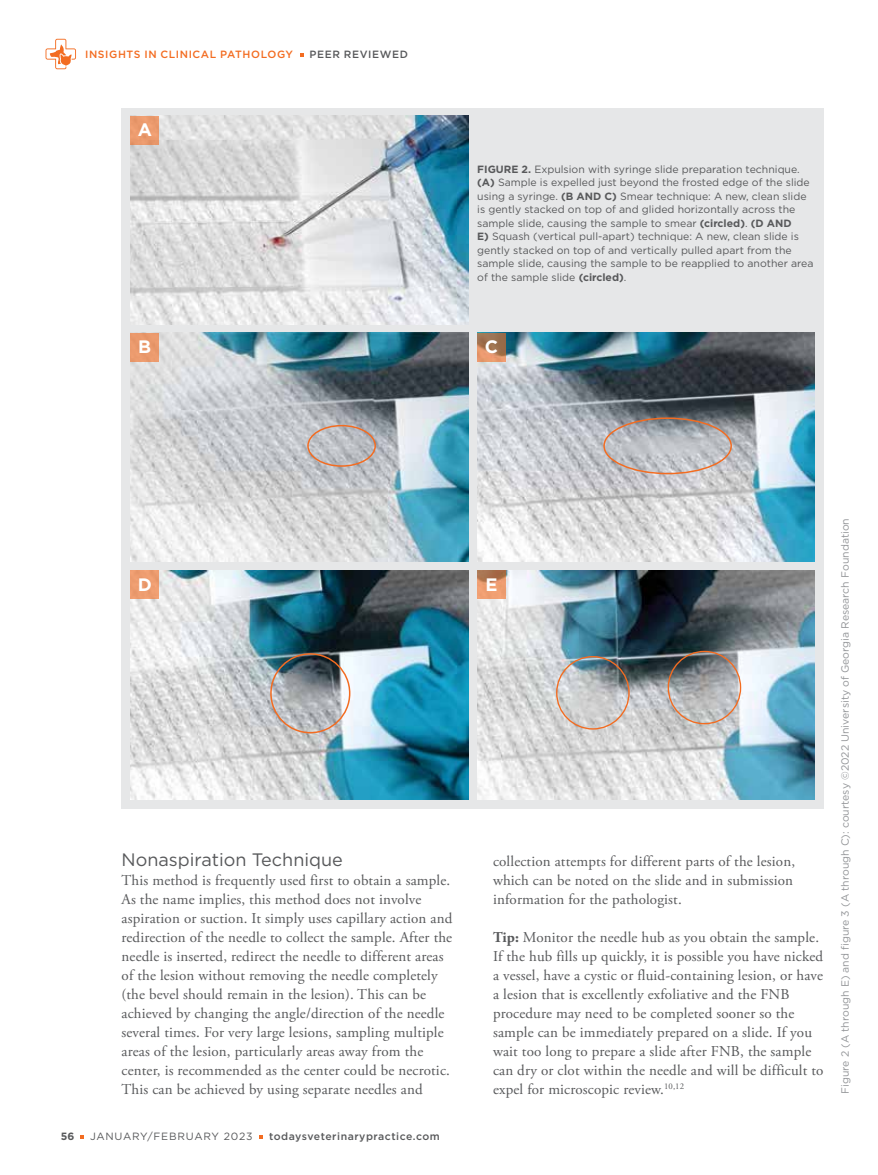
<style>
.page{position:relative;width:878px;height:1175px;background:#fff}
.page>*{position:absolute;margin:0;border:0;box-sizing:border-box;transform-origin:0 0}
.t1{font:18px "Gotham";color:#58595b}
.t2{font:700 18px "Gotham";color:#fff}
.t3{font:15px/18.9px "Adobe Garamond Pro";letter-spacing:.01em;color:#58595b}
.t4{font:10.5px/13.5px "Gotham";color:#58595b}
.t5{font:10.5px "Gotham";color:#939598}
.t6{font:500 10.5px "Gotham";letter-spacing:.05em;color:#58595b}
.t7{font:500 10.5px "Gotham";letter-spacing:.055em;color:#f36c21}
.t8{font:10.5px "Gotham";letter-spacing:.075em;color:#58595b}
.t9{font:700 10.5px "Gotham";color:#58595b}
.s1{font-weight:700}
</style>
<div class="page">
<svg style="left:46px;top:39px;width:30px;height:30px"></svg>
<div style="left:122px;top:108px;width:702px;height:700px;background:#e6e7e8"></div>
<img style="left:130px;top:116px;width:338px;height:208px">
<div style="left:131px;top:116px;width:28px;height:28px;background:#eb9a6d"></div>
<img style="left:130px;top:333px;width:338px;height:228px">
<div style="left:131px;top:333px;width:28px;height:28px;background:#eb9a6d"></div>
<div style="left:307px;top:425px;width:69px;height:42px;border:2px solid #f36c21;border-radius:50%"></div>
<img style="left:130px;top:570px;width:338px;height:229px">
<div style="left:131px;top:570px;width:28px;height:29px;background:#ed9c6f"></div>
<div style="left:270px;top:653px;width:80px;height:80px;border:2px solid #f36c21;border-radius:50%"></div>
<img style="left:477px;top:570px;width:337px;height:229px">
<svg style="left:477px;top:570px;width:29px;height:29px"></svg>
<div style="left:556px;top:656px;width:73px;height:73px;border:1px solid #f36c21;border-radius:50%"></div>
<div style="left:667px;top:651px;width:74px;height:73px;border:1px solid #f36c21;border-radius:50%"></div>
<img style="left:477px;top:333px;width:337px;height:228px">
<svg style="left:477px;top:333px;width:29px;height:28px"></svg>
<div style="left:603px;top:417px;width:129px;height:57px;border:2px solid #f36c21;border-radius:50%"></div>
<p class="t7" style="left:85px;top:50px;width:209px">INSIGHTS IN CLINICAL PATHOLOGY</p>
<p class="t6" style="left:309px;top:50px;width:100px">PEER REVIEWED</p>
<p class="t2" style="left:138px;top:122px;width:16px">A</p>
<p class="t2" style="left:138px;top:339px;width:14px">B</p>
<p class="t4" style="left:477px;top:163px;width:338px"><span class="s1">FIGURE 2.</span> Expulsion with syringe slide preparation technique. <span class="s1">(A)</span> Sample is expelled just beyond the frosted edge of the slide using a syringe. <span class="s1">(B AND C)</span> Smear technique: A new, clean slide is gently stacked on top of and glided horizontally across the sample slide, causing the sample to smear <span class="s1">(circled)</span>. <span class="s1">(D AND<br>E)</span> Squash (vertical pull-apart) technique: A new, clean slide is gently stacked on top of and vertically pulled apart from the sample slide, causing the sample to be reapplied to another area of the sample slide <span class="s1">(circled)</span>.</p>
<p class="t2" style="left:485px;top:339px;width:15px">C</p>
<p class="t2" style="left:138px;top:576px;width:16px">D</p>
<p class="t2" style="left:485px;top:576px;width:14px">E</p>
<p class="t1" style="left:122px;top:851px;width:223px">Nonaspiration Technique</p>
<p class="t3" style="left:122px;top:872px;width:332px">This method is frequently used first to obtain a sample.<br>As the name implies, this method does not involve aspiration or suction. It simply uses capillary action and redirection of the needle to collect the sample. After the needle is inserted, redirect the needle to different areas of the lesion without removing the needle completely (the bevel should remain in the lesion). This can be achieved by changing the angle/direction of the needle several times. For very large lesions, sampling multiple areas of the lesion, particularly areas away from the center, is recommended as the center could be necrotic.<br>This can be achieved by using separate needles and</p>
<p class="t9" style="left:61px;top:1131px;width:15px">56</p>
<p class="t8" style="left:90px;top:1131px;width:164px">JANUARY/FEBRUARY 2023</p>
<p class="t6" style="left:269px;top:1131px;width:172px">todaysveterinarypractice.com</p>
<p class="t3" style="left:493px;top:853px;width:303px">collection attempts for different parts of the lesion, which can be noted on the slide and in submission information for the pathologist.</p>
<p class="t3" style="left:493px;top:929px;width:332px"><span class="s1">Tip:</span> Monitor the needle hub as you obtain the sample.<br>If the hub fills up quickly, it is possible you have nicked a vessel, have a cystic or fluid-containing lesion, or have a lesion that is excellently exfoliative and the FNB procedure may need to be completed sooner so the sample can be immediately prepared on a slide. If you wait too long to prepare a slide after FNB, the sample can dry or clot within the needle and will be difficult to expel for microscopic review.<sup>10,12</sup></p>
<p class="t5" style="left:840px;top:1094px;width:577px;rotate:-90deg">Figure 2 (A through E) and figure 3 (A through C): courtesy ©2022 University of Georgia Research Foundation</p>
</div>
